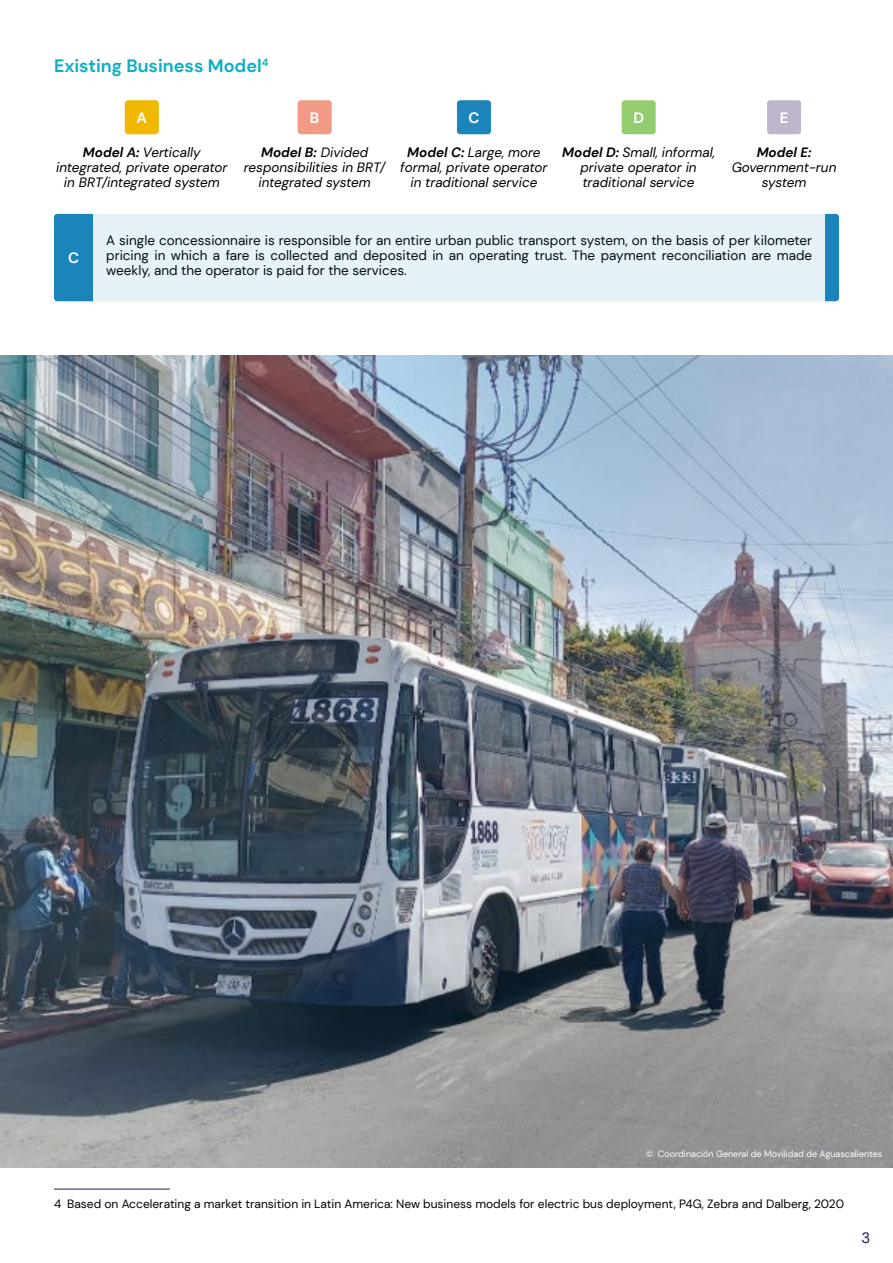
<style>
.page{position:relative;width:893px;height:1263px;background:#fff}
.page>*{position:absolute;margin:0;border:0;box-sizing:border-box;transform-origin:0 0}
.t1{font:700 18px "DM Sans";color:#0faec6}
.t2{font:700 15px "DM Sans";color:#fff}
.t3{font:15px "DM Sans";color:#1d1b5c}
.t4{font:italic 13.5px/15px "DM Sans";color:#000;text-align:center}
.t5{font:13.5px/15px "DM Sans";color:#000;text-align:justify}
.t6{font:italic 700 13.5px "DM Sans";color:#000}
.t7{font:12px "DM Sans";color:#000}
.t8{font:9px "DM Sans";color:#fff}
.s1{font-weight:700}
</style>
<div class="page">
<div style="left:54px;top:214px;width:785px;height:87px;background:#1b85bb;border-radius:3px"></div>
<div style="left:94px;top:213px;width:731px;height:90px;background:#e7f2f8"></div>
<div style="left:125px;top:100px;width:34px;height:34px;background:#f1b800;border-radius:3px"></div>
<div style="left:298px;top:100px;width:34px;height:34px;background:#f19a86;border-radius:3px"></div>
<div style="left:457px;top:100px;width:34px;height:34px;background:#1b85bb;border-radius:3px"></div>
<div style="left:622px;top:100px;width:34px;height:34px;background:#93cd70;border-radius:3px"></div>
<div style="left:767px;top:100px;width:34px;height:34px;background:#beb4cc;border-radius:3px"></div>
<img style="left:0;top:355px;width:893px;height:812px">
<hr style="left:54px;top:1189px;width:116px;height:1px;background:#1d1b5c">
<h1 class="t1" style="left:54px;top:54px;width:216px">Existing Business Model<sup>4</sup></h1>
<p class="t2" style="left:137px;top:108px;width:12px">A</p>
<p class="t2" style="left:310px;top:108px;width:11px">B</p>
<p class="t2" style="left:468px;top:108px;width:13px">C</p>
<p class="t2" style="left:633px;top:108px;width:12px">D</p>
<p class="t2" style="left:780px;top:108px;width:10px">E</p>
<p class="t4" style="left:56px;top:145px;width:173px"><span class="s1">Model A:</span> Vertically integrated, private operator in BRT/integrated system</p>
<p class="t4" style="left:244px;top:145px;width:143px"><span class="s1">Model B:</span> Divided responsibilities in BRT/ integrated system</p>
<p class="t4" style="left:400px;top:145px;width:149px"><span class="s1">Model C:</span> Large, more formal, private operator in traditional service</p>
<p class="t4" style="left:562px;top:145px;width:154px"><span class="s1">Model D:</span> Small, informal, private operator in traditional service</p>
<p class="t6" style="left:757px;top:144px;width:56px">Model E:</p>
<p class="t4" style="left:732px;top:160px;width:106px">Government-run system</p>
<p class="t2" style="left:68px;top:249px;width:13px">C</p>
<p class="t5" style="left:106px;top:233px;width:707px">A single concessionnaire is responsible for an entire urban public transport system, on the basis of per kilometer pricing in which a fare is collected and deposited in an operating trust. The payment reconciliation are made weekly, and the operator is paid for the services.</p>
<p class="t8" style="left:646px;top:1148px;width:238px">© Coordinación General de Movilidad de Aguascalientes</p>
<p class="t7" style="left:54px;top:1197px;width:791px">4 Based on Accelerating a market transition in Latin America: New business models for electric bus deployment, P4G, Zebra and Dalberg, 2020</p>
<p class="t3" style="left:862px;top:1229px;width:10px">3</p>
</div>
